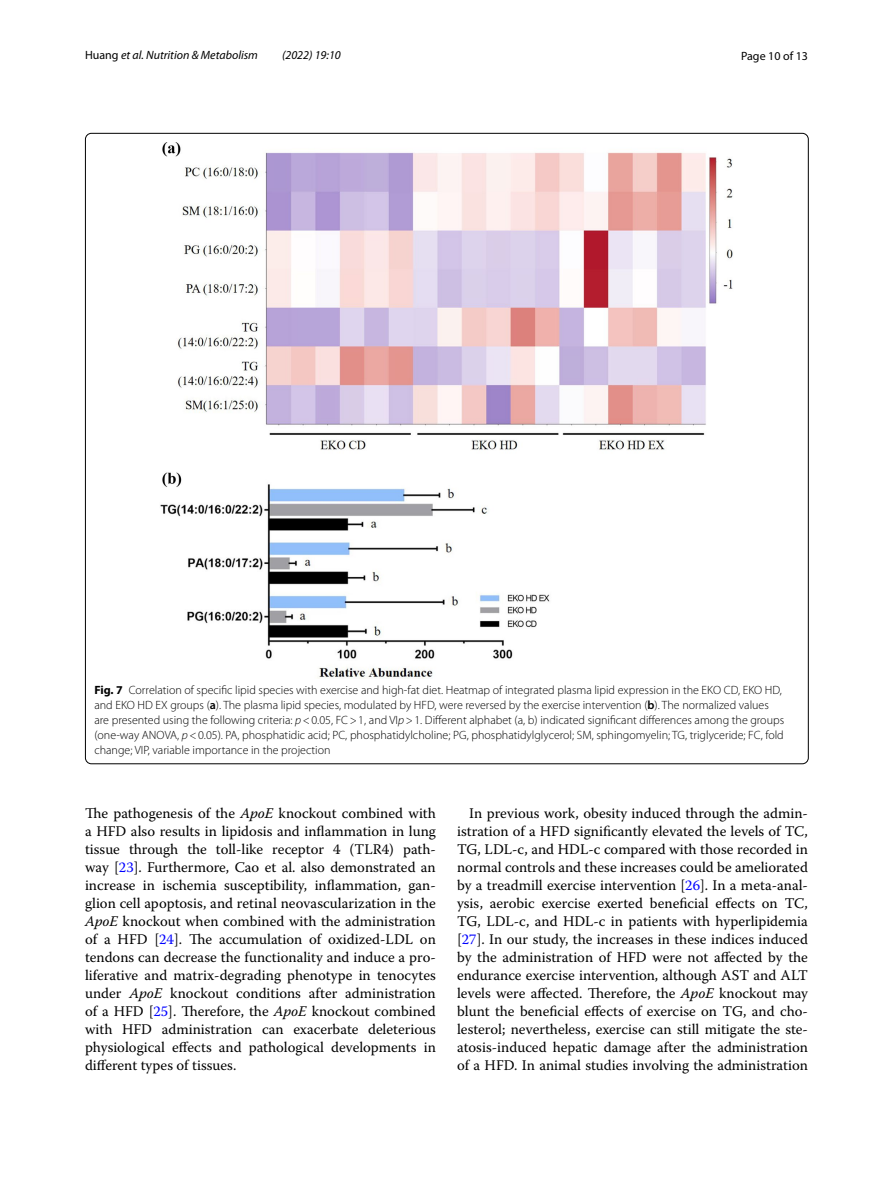
<style>
.page{position:relative;width:893px;height:1187px;background:#fff}
.page>*{position:absolute;margin:0;border:0;box-sizing:border-box;transform-origin:0 0}
.t1{font:14.7px/18px "Warnock Pro";color:#000;text-align:justify}
.t2{font:300 12px/15px "Myriad Pro";color:#000}
.t3{font:italic 12px "Myriad Pro";color:#000}
.t4{font:12px "Myriad Pro";color:#000}
.s1{font-style:normal}
.s2{font-weight:700}
.s3{font-weight:600}
.s4{font-style:italic}
.s5{color:#00f}
</style>
<div class="page">
<img style="left:160px;top:142px;width:573px;height:536px">
<p class="t3" style="left:85px;top:48px;width:174px"><span class="s1">Huang</span> et al. Nutrition &amp; Metabolism</p>
<p class="t3" style="left:282px;top:48px;width:60px">(2022) 19:10</p>
<p class="t4" style="left:741px;top:48px;width:68px">Page 10 of 13</p>
<p class="t2" style="left:94px;top:682px;width:691px"><span class="s2">Fig. 7</span> Correlation of specific lipid species with exercise and high-fat diet. Heatmap of integrated plasma lipid expression in the EKO CD, EKO HD, and EKO HD EX groups (<span class="s3">a</span>). The plasma lipid species, modulated by HFD, were reversed by the exercise intervention (<span class="s3">b</span>). The normalized values are presented using the following criteria: <span class="s4">p</span>&lt;0.05, FC&gt;1, and VI<span class="s4">p</span>&gt;1. Different alphabet (a, b) indicated significant differences among the groups (one-way ANOVA, <span class="s4">p</span>&lt;0.05). PA, phosphatidic acid; PC, phosphatidylcholine; PG, phosphatidylglycerol; SM, sphingomyelin; TG, triglyceride; FC, fold change; VIP, variable importance in the projection</p>
<p class="t1" style="left:85px;top:804px;width:352px">The pathogenesis of the <span class="s4">ApoE</span> knockout combined with a HFD also results in lipidosis and inflammation in lung tissue through the toll-like receptor 4 (TLR4) path&shy;way [<span class="s5">23</span>]. Furthermore, Cao et al. also demonstrated an increase in ischemia susceptibility, inflammation, gan&shy;glion cell apoptosis, and retinal neovascularization in the <span class="s4">ApoE</span> knockout when combined with the administration of a HFD [<span class="s5">24</span>]. The accumulation of oxidized-LDL on tendons can decrease the functionality and induce a pro&shy;liferative and matrix-degrading phenotype in tenocytes under <span class="s4">ApoE</span> knockout conditions after administration of a HFD [<span class="s5">25</span>]. Therefore, the <span class="s4">ApoE</span> knockout combined with HFD administration can exacerbate deleterious physiological effects and pathological developments in different types of tissues.</p>
<p class="t1" style="left:457px;top:804px;width:352px;text-indent:12px">In previous work, obesity induced through the admin&shy;istration of a HFD significantly elevated the levels of TC, TG, LDL-c, and HDL-c compared with those recorded in normal controls and these increases could be ameliorated by a treadmill exercise intervention [<span class="s5">26</span>]. In a meta-anal&shy;ysis, aerobic exercise exerted beneficial effects on TC, TG, LDL-c, and HDL-c in patients with hyperlipidemia [<span class="s5">27</span>]. In our study, the increases in these indices induced by the administration of HFD were not affected by the endurance exercise intervention, although AST and ALT levels were affected. Therefore, the <span class="s4">ApoE</span> knockout may blunt the beneficial effects of exercise on TG, and cho&shy;lesterol; nevertheless, exercise can still mitigate the ste&shy;atosis-induced hepatic damage after the administration of a HFD. In animal studies involving the administration</p>
</div>
